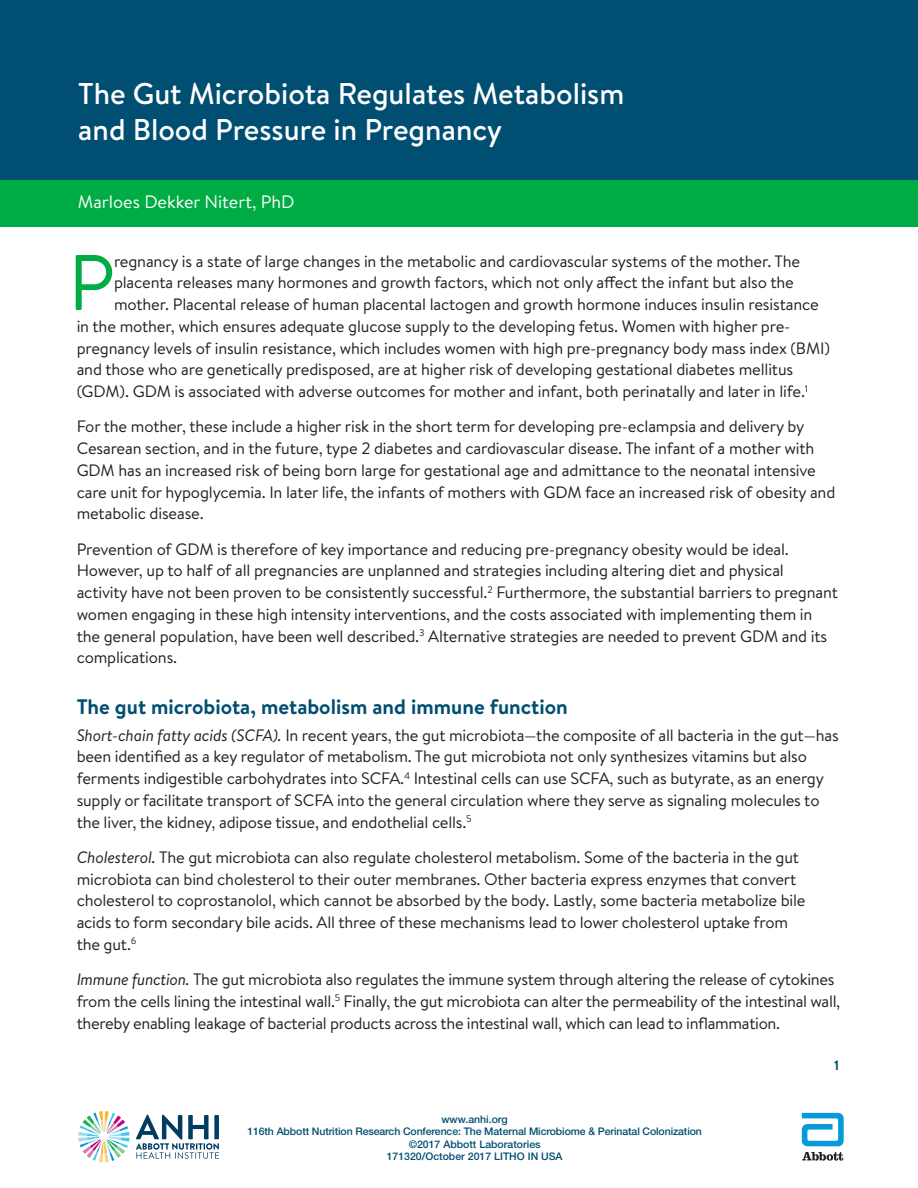
<style>
.page{position:relative;width:918px;height:1188px;background:#fff}
.page>*{position:absolute;margin:0;border:0;box-sizing:border-box;transform-origin:0 0}
.t1{font:78.6px "Brandon Text";color:#00ad44}
.Top_colored_head_lef{font:500 30px/36px "Brandon Text";color:#fff}
.Subhead{font:700 21px "Brandon Text";color:#004e71}
.Author{font:18px "Brandon Text";color:#fff}
.t2{font:16.5px/21.8px "Brandon Text";letter-spacing:-.01em;color:#231f20}
.t3{font:700 13.5px "Brandon Text";color:#004e71}
.t4{font:500 10.5px/12.6px "Helvetica Neue LT Std";letter-spacing:-.01em;color:#004e71;text-align:center}
.s1{font-style:italic}
</style>
<div class="page">
<div style="left:0;top:0;width:918px;height:193px;background:#004e71"></div>
<div style="left:0;top:180px;width:918px;height:46px;background:#00ad44"></div>
<svg style="left:78px;top:1111px;width:51px;height:51px"></svg>
<svg style="left:136px;top:1115px;width:83px;height:44px"></svg>
<div style="left:214px;top:1115px;width:5px;height:24px;background:#003c61"></div>
<svg style="left:802px;top:1113px;width:42px;height:33px"></svg>
<svg style="left:802px;top:1152px;width:41px;height:9px"></svg>
<p class="Top_colored_head_lef" style="left:78px;top:75px;width:548px">The Gut Microbiota Regulates Metabolism and Blood Pressure in Pregnancy</p>
<p class="Author" style="left:78px;top:190px;width:218px">Marloes Dekker Nitert, PhD</p>
<p class="t1" style="left:68px;top:229px;width:48px">P</p>
<p class="t2" style="left:114px;top:249px;width:688px">regnancy is a state of large changes in the metabolic and cardiovascular systems of the mother. The</p>
<p class="t2" style="left:114px;top:271px;width:681px">placenta releases many hormones and growth factors, which not only affect the infant but also the</p>
<p class="t2" style="left:114px;top:293px;width:706px">mother. Placental release of human placental lactogen and growth hormone induces insulin resistance</p>
<p class="t2" style="left:77px;top:315px;width:715px">in the mother, which ensures adequate glucose supply to the developing fetus. Women with higher pre-</p>
<p class="t2" style="left:77px;top:336px;width:755px">pregnancy levels of insulin resistance, which includes women with high pre-pregnancy body mass index (BMI)</p>
<p class="t2" style="left:77px;top:358px;width:718px">and those who are genetically predisposed, are at higher risk of developing gestational diabetes mellitus</p>
<p class="t2" style="left:77px;top:380px;width:733px">(GDM). GDM is associated with adverse outcomes for mother and infant, both perinatally and later in life.<sup>1</sup></p>
<p class="t2" style="left:77px;top:415px;width:760px">For the mother, these include a higher risk in the short term for developing pre-eclampsia and delivery by Cesarean section, and in the future, type 2 diabetes and cardiovascular disease. The infant of a mother with GDM has an increased risk of being born large for gestational age and admittance to the neonatal intensive care unit for hypoglycemia. In later life, the infants of mothers with GDM face an increased risk of obesity and metabolic disease.</p>
<p class="t2" style="left:77px;top:537px;width:763px">Prevention of GDM is therefore of key importance and reducing pre-pregnancy obesity would be ideal.<br>However, up to half of all pregnancies are unplanned and strategies including altering diet and physical activity have not been proven to be consistently successful.<sup>2</sup> Furthermore, the substantial barriers to pregnant women engaging in these high intensity interventions, and the costs associated with implementing them in the general population, have been well described.<sup>3</sup> Alternative strategies are needed to prevent GDM and its complications.</p>
<p class="Subhead" style="left:77px;top:692px;width:493px">The gut microbiota, metabolism and immune function</p>
<p class="t2" style="left:77px;top:723px;width:764px"><span class="s1">Short-chain fatty acids (SCFA).</span> In recent years, the gut microbiota—the composite of all bacteria in the gut—has been identified as a key regulator of metabolism. The gut microbiota not only synthesizes vitamins but also ferments indigestible carbohydrates into SCFA.<sup>4</sup> Intestinal cells can use SCFA, such as butyrate, as an energy supply or facilitate transport of SCFA into the general circulation where they serve as signaling molecules to the liver, the kidney, adipose tissue, and endothelial cells.<sup>5</sup></p>
<p class="t2" style="left:77px;top:846px;width:730px"><span class="s1">Cholesterol.</span> The gut microbiota can also regulate cholesterol metabolism. Some of the bacteria in the gut microbiota can bind cholesterol to their outer membranes. Other bacteria express enzymes that convert cholesterol to coprostanolol, which cannot be absorbed by the body. Lastly, some bacteria metabolize bile acids to form secondary bile acids. All three of these mechanisms lead to lower cholesterol uptake from the gut.<sup>6</sup></p>
<p class="t2" style="left:77px;top:968px;width:765px"><span class="s1">Immune function.</span> The gut microbiota also regulates the immune system through altering the release of cytokines from the cells lining the intestinal wall.<sup>5</sup> Finally, the gut microbiota can alter the permeability of the intestinal wall, thereby enabling leakage of bacterial products across the intestinal wall, which can lead to inflammation.</p>
<p class="t4" style="left:247px;top:1112px;width:456px">www.anhi.org<br>116th Abbott Nutrition Research Conference: The Maternal Microbiome &amp; Perinatal Colonization ©2017 Abbott Laboratories<br>171320/October 2017 LITHO IN USA</p>
<p class="t3" style="left:834px;top:1056px;width:7px">1</p>
</div>
